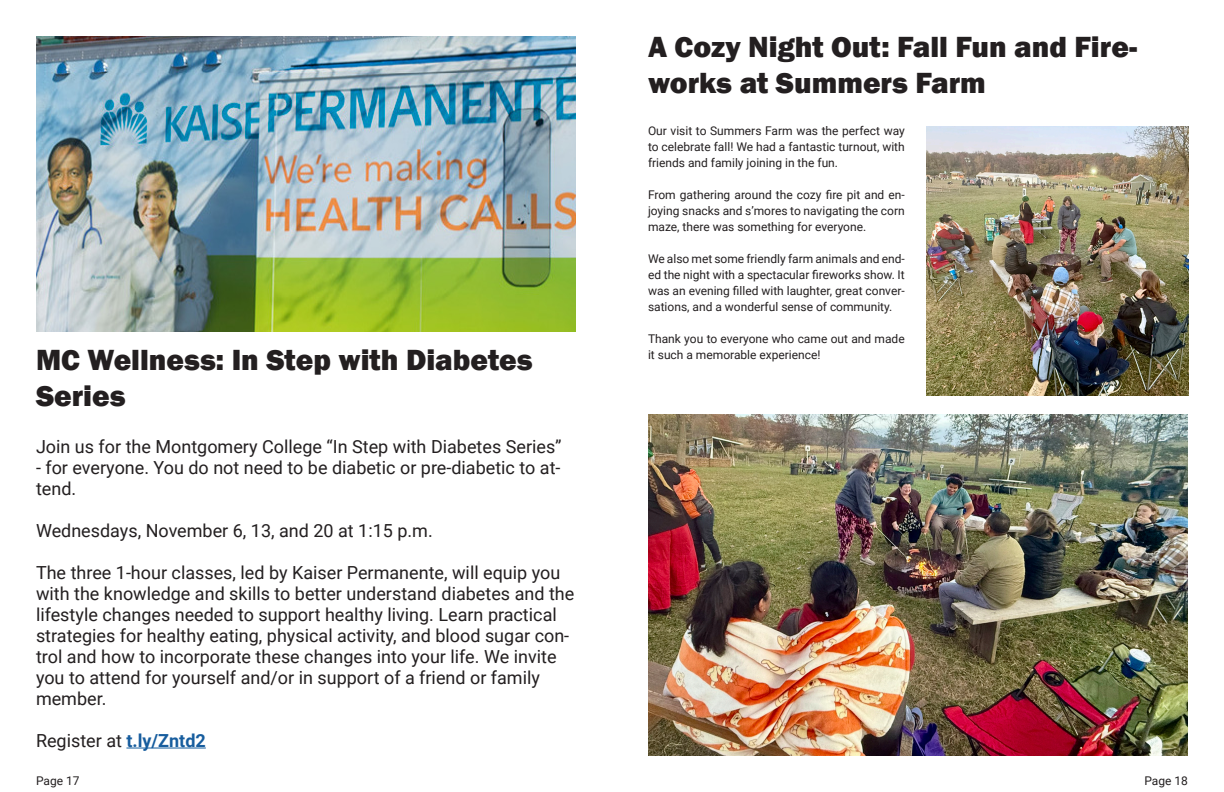
<style>
.page{position:relative;width:1224px;height:792px;background:#fff}
.page>*{position:absolute;margin:0;border:0;box-sizing:border-box;transform-origin:0 0}
.t1{font:800 30px/36px "Franklin Gothic";color:#231f20}
.t2{font:18px/21px "Roboto";color:#231f20}
.t3{font:12px/16px "Roboto";color:#231f20;text-align:justify}
.s1{font-weight:700;color:#175d9e}
</style>
<div class="page">
<hr style="left:126px;top:748px;width:80px;height:1px;background:#175d9e">
<img style="left:36px;top:36px;width:540px;height:295px">
<img style="left:648px;top:414px;width:540px;height:342px">
<img style="left:926px;top:126px;width:263px;height:270px">
<p class="t1" style="left:36px;top:342px;width:498px">MC Wellness: In Step with Diabetes<br>Series</p>
<p class="t2" style="left:36px;top:435px;width:527px">Join us for the Montgomery College “In Step with Diabetes Series”</p>
<p class="t2" style="left:36px;top:456px;width:526px">- for everyone. You do not need to be diabetic or pre-diabetic to at&shy;tend.</p>
<p class="t2" style="left:36px;top:519px;width:398px">Wednesdays, November 6, 13, and 20 at 1:15 p.m.</p>
<p class="t2" style="left:36px;top:561px;width:540px">The three 1-hour classes, led by Kaiser Permanente, will equip you with the knowledge and skills to better understand diabetes and the lifestyle changes needed to support healthy living. Learn practical strategies for healthy eating, physical activity, and blood sugar con&shy;trol and how to incorporate these changes into your life. We invite you to attend for yourself and/or in support of a friend or family member.</p>
<p class="t2" style="left:36px;top:729px;width:171px">Register at <span class="s1">t.ly/Zntd2</span></p>
<p class="t3" style="left:36px;top:773px;width:45px">Page 17</p>
<p class="t1" style="left:648px;top:29px;width:491px">A Cozy Night Out: Fall Fun and Fire&shy;works at Summers Farm</p>
<p class="t3" style="left:648px;top:122px;width:258px">Our visit to Summers Farm was the perfect way to celebrate fall! We had a fantastic turnout, with friends and family joining in the fun.</p>
<p class="t3" style="left:648px;top:186px;width:258px">From gathering around the cozy fire pit and en&shy;joying snacks and s’mores to navigating the corn maze, there was something for everyone.</p>
<p class="t3" style="left:648px;top:250px;width:258px">We also met some friendly farm animals and end&shy;ed the night with a spectacular fireworks show. It was an evening filled with laughter, great conver&shy;sations, and a wonderful sense of community.</p>
<p class="t3" style="left:648px;top:330px;width:258px">Thank you to everyone who came out and made it such a memorable experience!</p>
<p class="t3" style="left:1144px;top:773px;width:45px">Page 18</p>
</div>
